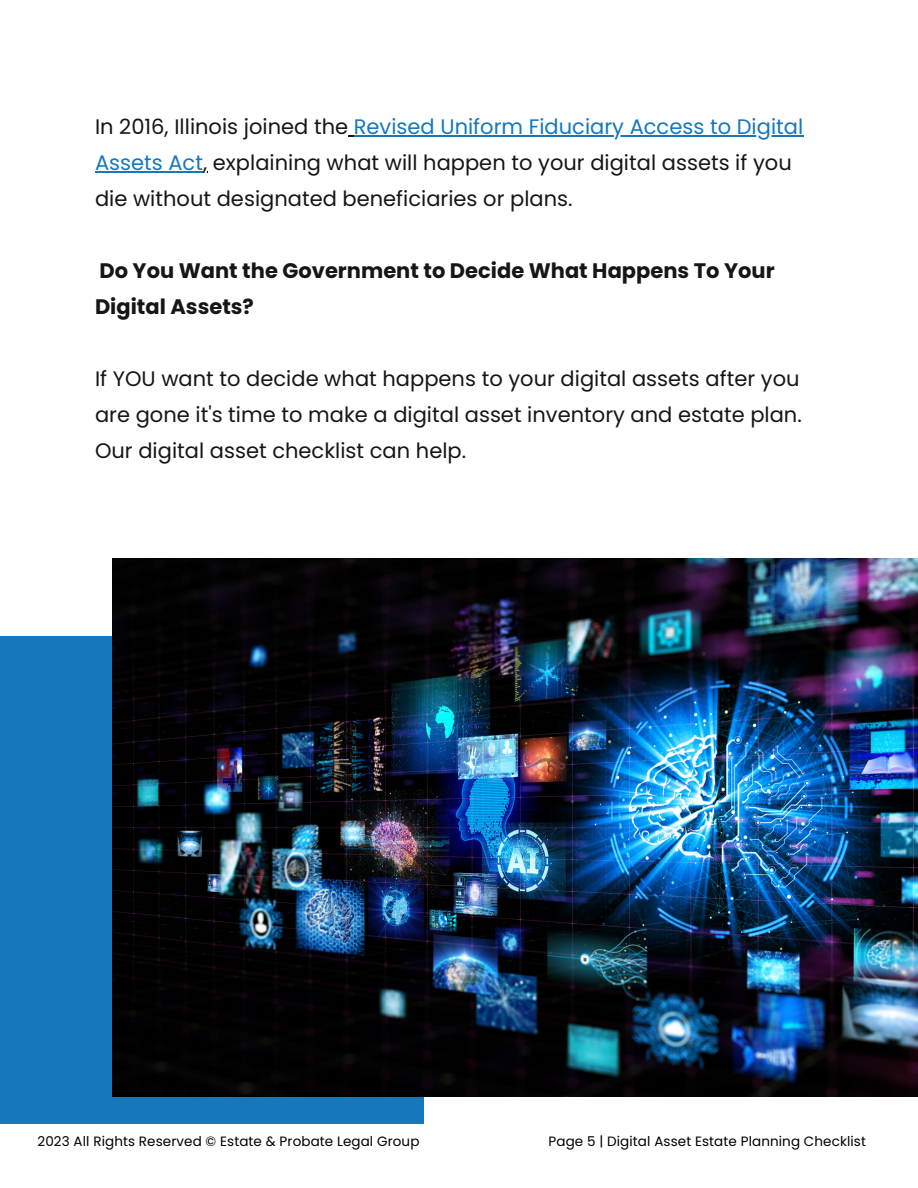
<style>
.page{position:relative;width:918px;height:1188px;background:#fff}
.page>*{position:absolute;margin:0;border:0;box-sizing:border-box;transform-origin:0 0}
.t1{font:21px/36px "Poppins";color:#171615;text-align:justify}
.t2{font:21px "Poppins";color:#1677bc}
.t3{font:700 21px/36px "Poppins";color:#171615}
.t4{font:13.5px "Poppins";letter-spacing:.01em;color:#000}
.s1{color:#171615}
.s2{color:#1677bc}
</style>
<div class="page">
<div style="left:0;top:636px;width:424px;height:487px;background:#1677bc"></div>
<img style="left:112px;top:558px;width:806px;height:538px">
<hr style="left:354px;top:135px;width:449px;height:1px;background:#1677bc">
<hr style="left:95px;top:171px;width:108px;height:1px;background:#1677bc">
<h1 class="t2" style="left:95px;top:112px;width:710px"><span class="s1">In 2016, Illinois joined the</span> Revised Uniform Fiduciary Access to Digital</h1>
<h2 class="t1" style="left:95px;top:145px;width:698px"><span class="s2">Assets Act</span>, explaining what will happen to your digital assets if you</h2>
<p class="t1" style="left:95px;top:181px;width:479px">die without designated beneficiaries or plans.</p>
<p class="t3" style="left:95px;top:253px;width:681px">Do You Want the Government to Decide What Happens To Your<br>Digital Assets?</p>
<p class="t1" style="left:95px;top:361px;width:708px">If YOU want to decide what happens to your digital assets after you are gone it's time to make a digital asset inventory and estate plan.<br>Our digital asset checklist can help.</p>
<p class="t4" style="left:37px;top:1132px;width:384px">2023 All Rights Reserved © Estate &amp; Probate Legal Group</p>
<p class="t4" style="left:549px;top:1132px;width:319px">Page 5 | Digital Asset Estate Planning Checklist</p>
</div>
